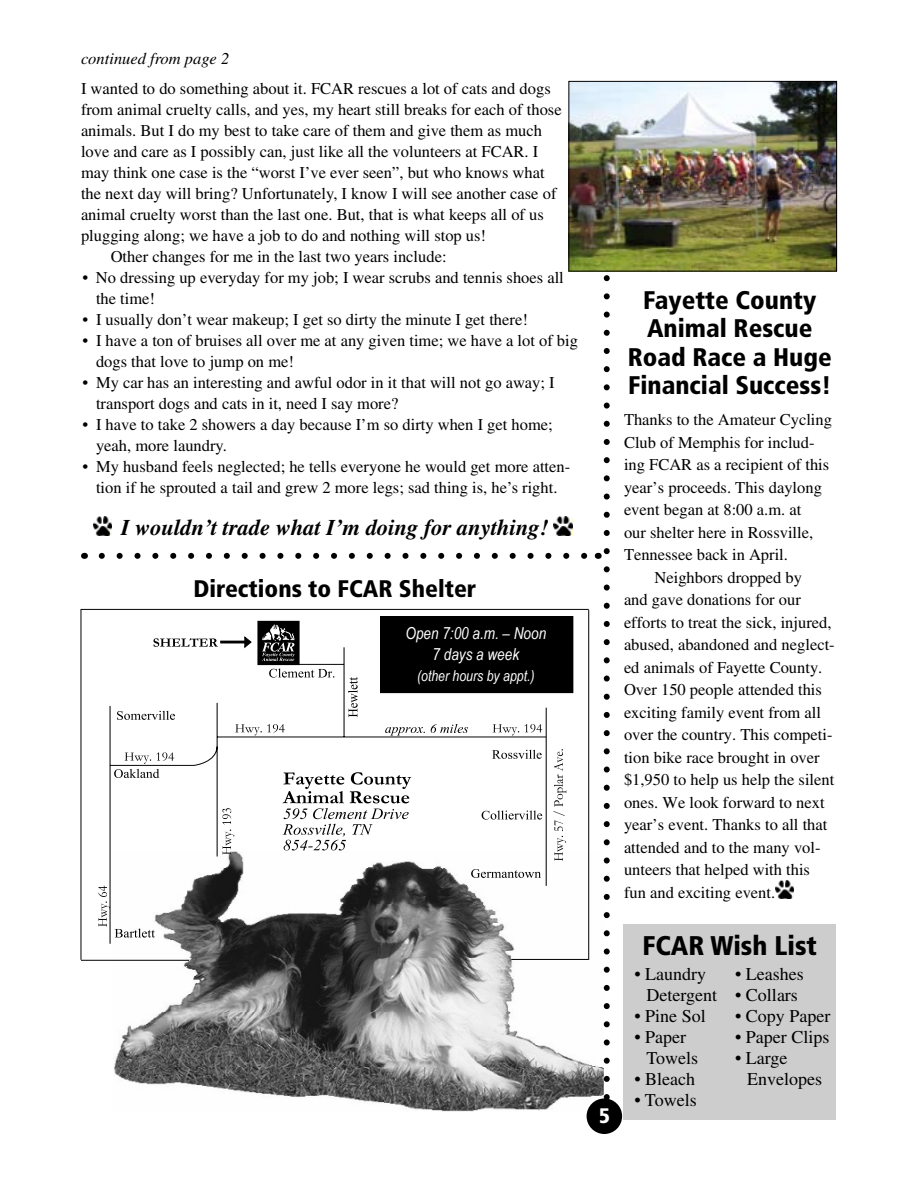
<style>
.page{position:relative;width:918px;height:1188px;background:#fff}
.page>*{position:absolute;margin:0;border:0;box-sizing:border-box;transform-origin:0 0}
.t1{font:900 condensed 27px "Frutiger";color:#000}
.t2{font:900 condensed 25.5px/28.5px "Frutiger";color:#000;text-align:center}
.t3{font:900 condensed 24px "Frutiger";color:#000}
.t4{font:italic 700 22.5px "Times";color:#000}
.t5{font:900 condensed 21px "Frutiger";color:#fff}
.t6{font:18px/21px "Times";color:#000}
.t7{font:16.5px/21px "Times";color:#000}
.t8{font:italic 16.5px/21px "Arial Narrow";color:#fff;text-align:center}
.t9{font:italic 16.5px "Times";color:#000}
.t10{font:italic 15px "Arial Narrow";color:#fff}
</style>
<div class="page">
<div style="left:623px;top:924px;width:213px;height:195px;background:#cdcdcd"></div>
<img style="left:113px;top:850px;width:485px;height:262px">
<div style="left:258px;top:622px;width:41px;height:42px;background:#000"></div>
<div style="left:257px;top:621px;width:43px;height:44px;border:1px solid #000"></div>
<svg style="left:109px;top:647px;width:438px;height:297px"></svg>
<svg style="left:471px;top:869px;width:70px;height:9px"></svg>
<svg style="left:482px;top:811px;width:60px;height:9px"></svg>
<svg style="left:492px;top:750px;width:50px;height:9px"></svg>
<svg style="left:114px;top:752px;width:60px;height:26px"></svg>
<svg style="left:235px;top:724px;width:50px;height:11px"></svg>
<svg style="left:492px;top:724px;width:50px;height:11px"></svg>
<svg style="left:553px;top:749px;width:13px;height:112px"></svg>
<svg style="left:98px;top:886px;width:57px;height:52px"></svg>
<svg style="left:269px;top:669px;width:65px;height:9px"></svg>
<svg style="left:348px;top:677px;width:10px;height:40px"></svg>
<svg style="left:385px;top:727px;width:40px;height:9px"></svg>
<svg style="left:431px;top:724px;width:37px;height:9px"></svg>
<hr style="left:546px;top:708px;width:1px;height:178px;background:#000">
<svg style="left:117px;top:711px;width:58px;height:9px"></svg>
<svg style="left:283px;top:772px;width:128px;height:78px"></svg>
<svg style="left:262px;top:625px;width:32px;height:36px"></svg>
<svg style="left:153px;top:638px;width:65px;height:9px"></svg>
<hr style="left:220px;top:641px;width:25px;height:3px;background:#000">
<svg style="left:244px;top:636px;width:8px;height:13px"></svg>
<svg style="left:222px;top:808px;width:12px;height:47px"></svg>
<div style="left:381px;top:617px;width:192px;height:76px;background:#000"></div>
<div style="left:380px;top:616px;width:193px;height:77px;border:1px solid #000"></div>
<svg style="left:85px;top:553px;width:513px;height:6px"></svg>
<svg style="left:102px;top:553px;width:487px;height:6px"></svg>
<svg style="left:598px;top:275px;width:12px;height:823px"></svg>
<hr style="left:81px;top:609px;width:1px;height:351px;background:#000">
<hr style="left:588px;top:610px;width:1px;height:350px;background:#000">
<hr style="left:81px;top:960px;width:108px;height:1px;background:#000">
<hr style="left:511px;top:959px;width:78px;height:1px;background:#000">
<hr style="left:81px;top:609px;width:508px;height:1px;background:#000">
<div style="left:587px;top:1098px;width:35px;height:36px;background:#000;border-radius:50%"></div>
<img style="left:775px;top:880px;width:18px;height:19px">
<img style="left:570px;top:83px;width:265px;height:187px">
<div style="left:568px;top:81px;width:269px;height:191px;border:1px solid #000"></div>
<img style="left:554px;top:517px;width:18px;height:19px">
<img style="left:94px;top:517px;width:18px;height:18px">
<p class="t9" style="left:81px;top:49px;width:150px">continued from page 2</p>
<p class="t7" style="left:81px;top:78px;width:471px">I wanted to do something about it. FCAR rescues a lot of cats and dogs</p>
<p class="t7" style="left:81px;top:99px;width:482px">from animal cruelty calls, and yes, my heart still breaks for each of those</p>
<p class="t7" style="left:81px;top:120px;width:463px">animals. But I do my best to take care of them and give them as much</p>
<p class="t7" style="left:81px;top:141px;width:459px">love and care as I possibly can, just like all the volunteers at FCAR. I</p>
<p class="t7" style="left:81px;top:162px;width:465px">may think one case is the “worst I’ve ever seen”, but who knows what</p>
<p class="t7" style="left:81px;top:183px;width:477px">the next day will bring? Unfortunately, I know I will see another case of</p>
<p class="t7" style="left:81px;top:204px;width:464px">animal cruelty worst than the last one. But, that is what keeps all of us</p>
<p class="t7" style="left:81px;top:225px;width:407px">plugging along; we have a job to do and nothing will stop us!</p>
<p class="t7" style="left:111px;top:246px;width:337px">Other changes for me in the last two years include:</p>
<p class="t7" style="left:96px;top:267px;width:469px;text-indent:-13px">• No dressing up everyday for my job; I wear scrubs and tennis shoes all the time!</p>
<p class="t7" style="left:83px;top:309px;width:447px">• I usually don’t wear makeup; I get so dirty the minute I get there!</p>
<p class="t7" style="left:96px;top:330px;width:484px;text-indent:-13px">• I have a ton of bruises all over me at any given time; we have a lot of big dogs that love to jump on me!</p>
<p class="t7" style="left:96px;top:372px;width:460px;text-indent:-13px">• My car has an interesting and awful odor in it that will not go away; I transport dogs and cats in it, need I say more?</p>
<p class="t7" style="left:96px;top:414px;width:458px;text-indent:-13px">• I have to take 2 showers a day because I’m so dirty when I get home; yeah, more laundry.</p>
<p class="t7" style="left:83px;top:456px;width:489px;text-align:center">• My husband feels neglected; he tells everyone he would get more atten&shy;tion if he sprouted a tail and grew 2 more legs; sad thing is, he’s right.</p>
<h3 class="t4" style="left:121px;top:514px;width:429px">I wouldn’t trade what I’m doing for anything!</h3>
<h3 class="t3" style="left:193px;top:574px;width:284px">Directions to FCAR Shelter</h3>
<p class="t8" style="left:406px;top:623px;width:142px">Open 7:00 a.m. – Noon<br>7 days a week</p>
<p class="t10" style="left:417px;top:668px;width:119px">(other hours by appt.)</p>
<p class="t5" style="left:599px;top:1103px;width:12px">5</p>
<h2 class="t2" style="left:628px;top:286px;width:206px">Fayette County<br>Animal Rescue<br>Road Race a Huge<br>Financial Success!</h2>
<p class="t7" style="left:624px;top:409px;width:210px">Thanks to the Amateur Cycling</p>
<p class="t7" style="left:624px;top:432px;width:192px">Club of Memphis for includ-</p>
<p class="t7" style="left:624px;top:454px;width:207px">ing FCAR as a recipient of this</p>
<p class="t7" style="left:624px;top:477px;width:199px">year’s proceeds. This daylong</p>
<p class="t7" style="left:624px;top:499px;width:179px">event began at 8:00 a.m. at</p>
<p class="t7" style="left:624px;top:522px;width:191px">our shelter here in Rossville,</p>
<p class="t7" style="left:624px;top:544px;width:166px">Tennessee back in April.</p>
<p class="t7" style="left:655px;top:567px;width:149px">Neighbors dropped by</p>
<p class="t7" style="left:624px;top:589px;width:178px">and gave donations for our</p>
<p class="t7" style="left:624px;top:612px;width:209px">efforts to treat the sick, injured,</p>
<p class="t7" style="left:624px;top:634px;width:212px">abused, abandoned and neglect-</p>
<p class="t7" style="left:624px;top:657px;width:200px">ed animals of Fayette County.</p>
<p class="t7" style="left:624px;top:679px;width:199px">Over 150 people attended this</p>
<p class="t7" style="left:624px;top:702px;width:199px">exciting family event from all</p>
<p class="t7" style="left:624px;top:724px;width:210px">over the country. This competi-</p>
<p class="t7" style="left:624px;top:747px;width:197px">tion bike race brought in over</p>
<p class="t7" style="left:624px;top:769px;width:212px">$1,950 to help us help the silent</p>
<p class="t7" style="left:624px;top:792px;width:202px">ones. We look forward to next</p>
<p class="t7" style="left:624px;top:814px;width:205px">year’s event. Thanks to all that</p>
<p class="t7" style="left:624px;top:837px;width:198px">attended and to the many vol-</p>
<p class="t7" style="left:624px;top:859px;width:188px">unteers that helped with this</p>
<p class="t7" style="left:624px;top:882px;width:153px">fun and exciting event.</p>
<h1 class="t1" style="left:642px;top:930px;width:176px">FCAR Wish List</h1>
<p class="t6" style="left:646px;top:964px;width:72px;text-indent:-12px">• Laundry<br>Detergent</p>
<p class="t6" style="left:634px;top:1006px;width:73px">• Pine Sol</p>
<p class="t6" style="left:646px;top:1027px;width:53px;text-indent:-12px">• Paper<br>Towels</p>
<p class="t6" style="left:634px;top:1069px;width:62px">• Bleach</p>
<p class="t6" style="left:634px;top:1090px;width:64px">• Towels</p>
<p class="t6" style="left:735px;top:963px;width:70px">• Leashes</p>
<p class="t6" style="left:735px;top:984px;width:64px">• Collars</p>
<p class="t6" style="left:735px;top:1005px;width:97px">• Copy Paper</p>
<p class="t6" style="left:735px;top:1026px;width:96px">• Paper Clips</p>
<p class="t6" style="left:747px;top:1047px;width:76px;text-indent:-12px">• Large<br>Envelopes</p>
</div>
